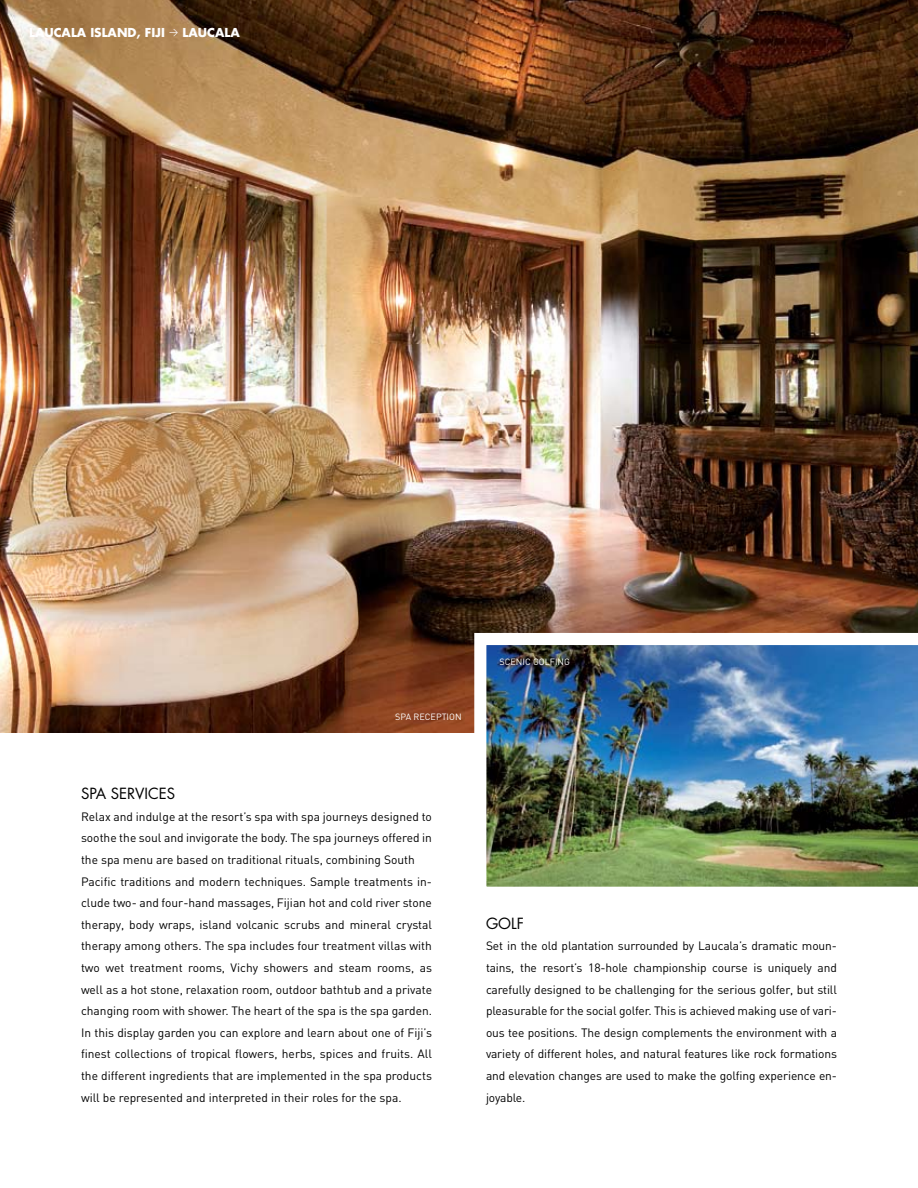
<style>
.page{position:relative;width:918px;height:1188px;background:#fff}
.page>*{position:absolute;margin:0;border:0;box-sizing:border-box;transform-origin:0 0}
.t1{font:15px "Futura";color:#000}
.t2{font:12px/21.6px "DIN";color:#000}
.t3{font:700 12px "Futura";color:#fff}
.t4{font:9px "DIN";color:#fff}
.s1{font-family:"DIN";font-weight:400;font-size:9px}
</style>
<div class="page">
<img style="left:0;top:0;width:918px;height:732px">
<img style="left:474px;top:633px;width:444px;height:254px">
<p class="t3" style="left:29px;top:24px;width:212px">LAUCALA ISLAND, FIJI <span class="s1">&gt;</span> LAUCALA</p>
<p class="t4" style="left:395px;top:712px;width:7px">spa</p>
<p class="t4" style="left:414px;top:712px;width:23px">receptio</p>
<p class="t4" style="left:455px;top:712px;width:8px">n</p>
<p class="t4" style="left:500px;top:656px;width:40px">scenic golfi</p>
<p class="t4" style="left:558px;top:656px;width:13px">ng</p>
<p class="t1" style="left:81px;top:783px;width:96px">Spa SERVICES</p>
<p class="t2" style="left:81px;top:805px;width:353px">Relax and indulge at the resort’s spa with spa journeys designed to soothe the soul and invigorate the body. The spa journeys offered in the spa menu are based on traditional rituals, combining South Pacific traditions and modern techniques. Sample treatments in&shy;clude two- and four-hand massages, Fijian hot and cold river stone therapy, body wraps, island volcanic scrubs and mineral crystal therapy among others. The spa includes four treatment villas with two wet treatment rooms, Vichy showers and steam rooms, as well as a hot stone, relaxation room, outdoor bathtub and a private changing room with shower. The heart of the spa is the spa garden.<br>In this display garden you can explore and learn about one of Fiji’s finest collections of tropical flowers, herbs, spices and fruits. All the different ingredients that are implemented in the spa products will be represented and interpreted in their roles for the spa.</p>
<p class="t1" style="left:486px;top:913px;width:40px">Golf</p>
<p class="t2" style="left:486px;top:935px;width:353px;text-align:justify">Set in the old plantation surrounded by Laucala’s dramatic moun&shy;tains, the resort’s 18-hole championship course is uniquely and carefully designed to be challenging for the serious golfer, but still pleasurable for the social golfer. This is achieved making use of vari&shy;ous tee positions. The design complements the environment with a variety of different holes, and natural features like rock formations and elevation changes are used to make the golfing experience en&shy;joyable.</p>
</div>
